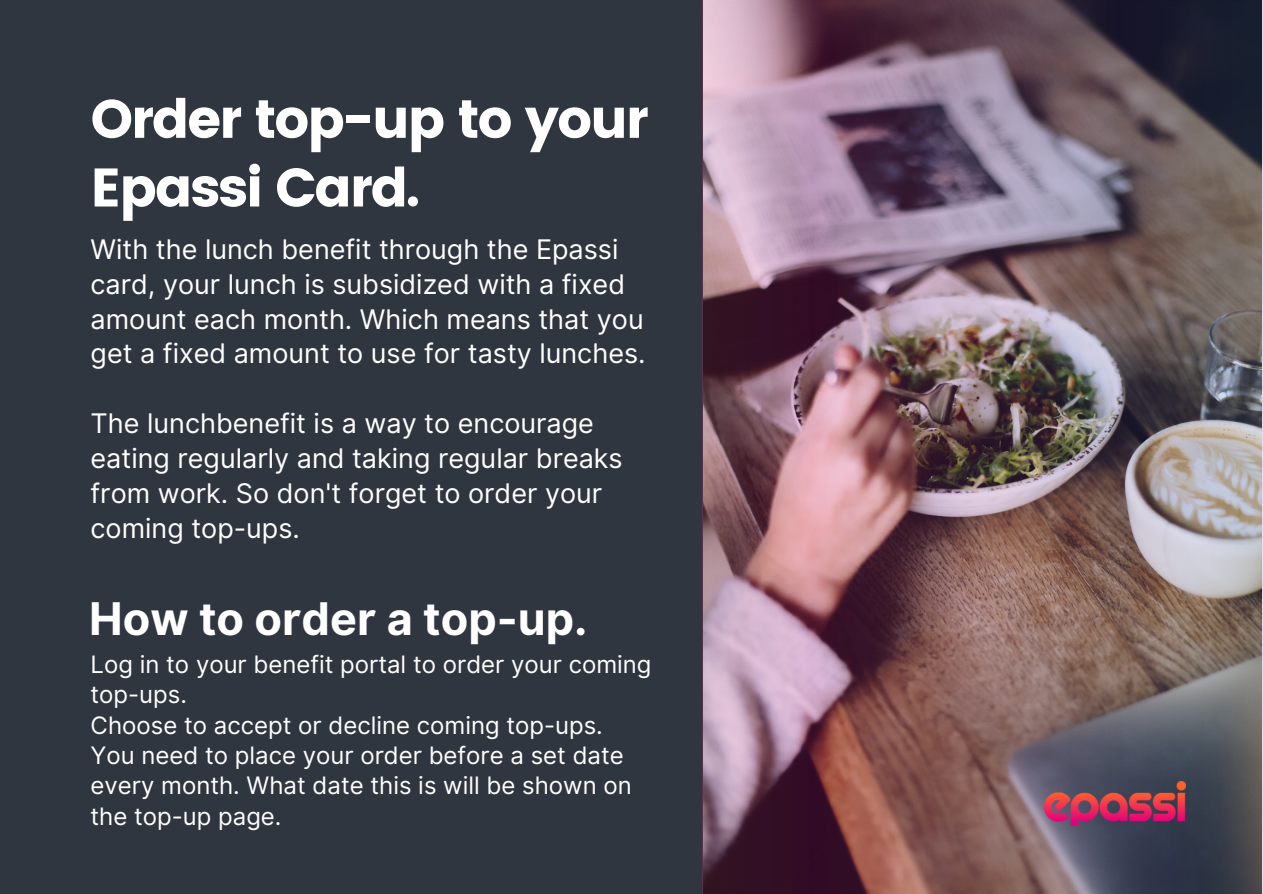
<style>
.page{position:relative;width:1263px;height:894px;background:#fff}
.page>*{position:absolute;margin:0;border:0;box-sizing:border-box;transform-origin:0 0}
.t1{font:54px/68.6px "Poppins";letter-spacing:-.04em;color:#fff}
.t2{font:700 45px "Inter";color:#fff}
.t3{font:27px/34.8px "Inter";color:#fff}
.t4{font:24px/30.3px "Inter";color:#fff}
</style>
<div class="page">
<div style="left:0;top:0;width:703px;height:893px;background:#30363f"></div>
<img style="left:703px;top:1px;width:560px;height:892px">
<img style="left:1044px;top:781px;width:142px;height:44px">
<p class="t1" style="left:91px;top:85px;width:559px">Order top-up to your<br>Epassi Card.</p>
<p class="t3" style="left:91px;top:231px;width:556px">With the lunch benefit through the Epassi card, your lunch is subsidized with a fixed amount each month. Which means that you get a fixed amount to use for tasty lunches.</p>
<p class="t3" style="left:91px;top:406px;width:534px">The lunchbenefit is a way to encourage eating regularly and taking regular breaks from work. So don't forget to order your coming top-ups.</p>
<p class="t2" style="left:89px;top:591px;width:500px">How to order a top-up.</p>
<p class="t4" style="left:91px;top:648px;width:562px">Log in to your benefit portal to order your coming top-ups.</p>
<p class="t4" style="left:91px;top:709px;width:514px">Choose to accept or decline coming top-ups.</p>
<p class="t4" style="left:91px;top:740px;width:543px">You need to place your order before a set date every month. What date this is will be shown on the top-up page.</p>
</div>
